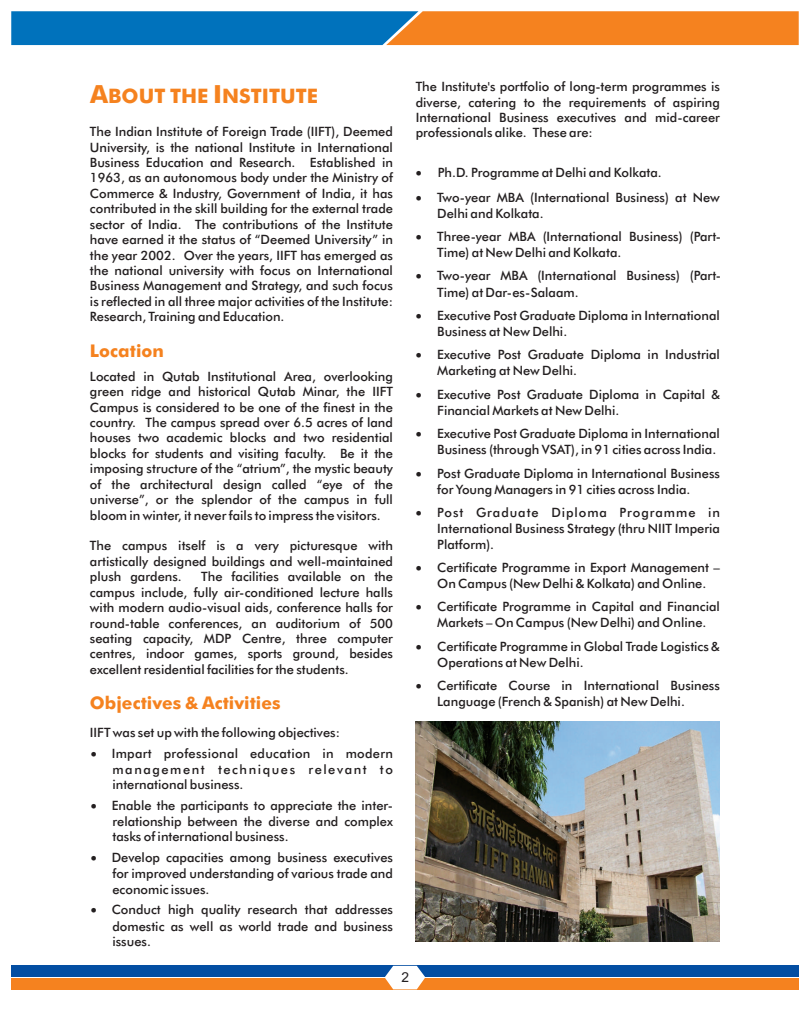
<style>
.page{position:relative;width:810px;height:1035px;background:#fff}
.page>*{position:absolute;margin:0;border:0;box-sizing:border-box;transform-origin:0 0}
.t1{font:700 20px "Futura BT";color:#f5821f}
.t2{font:700 17.5px "Futura BT";color:#f5821f}
.t3{font:13.75px "Arial";color:#231f20}
.t4{font:500 12.88px/15.4px "Futura BT";color:#231f20}
.s1{font-size:25px}
</style>
<div class="page">
<svg style="left:11px;top:11px;width:788px;height:34px;background:#7c7b6e"></svg>
<div style="left:11px;top:965px;width:788px;height:11px;background:#034ea2"></div>
<div style="left:11px;top:979px;width:788px;height:11px;background:#f5821f"></div>
<svg style="left:385px;top:966px;width:40px;height:23px"></svg>
<img style="left:416px;top:721px;width:304px;height:220px">
<h1 class="t1" style="left:90px;top:88px;width:230px"><span class="s1">A</span>BOUT THE <span class="s1">I</span>NSTITUTE</h1>
<p class="t4" style="left:90px;top:125px;width:305px;text-align:justify">The Indian Institute of Foreign Trade (IIFT), Deemed University, is the national Institute in International Business Education and Research. Established in 1963, as an autonomous body under the Ministry of Commerce &amp; Industry, Government of India, it has contributed in the skill building for the external trade sector of India. The contributions of the Institute have earned it the status of “Deemed University” in the year 2002. Over the years, IIFT has emerged as the national university with focus on International Business Management and Strategy, and such focus is reflected in all three major activities of the Institute:<br>Research, Training and Education.</p>
<h2 class="t2" style="left:90px;top:343px;width:75px">Location</h2>
<p class="t4" style="left:90px;top:370px;width:305px;text-align:justify">Located in Qutab Institutional Area, overlooking green ridge and historical Qutab Minar, the IIFT Campus is considered to be one of the finest in the country. The campus spread over 6.5 acres of land houses two academic blocks and two residential blocks for students and visiting faculty. Be it the imposing structure of the “atrium”, the mystic beauty of the architectural design called “eye of the universe”, or the splendor of the campus in full bloom in winter, it never fails to impress the visitors.</p>
<p class="t4" style="left:90px;top:539px;width:305px;text-align:justify">The campus itself is a very picturesque with artistically designed buildings and well-maintained plush gardens.</p>
<p class="t4" style="left:90px;top:570px;width:305px;text-align:justify;text-indent:111px">The facilities available on the campus include, fully air-conditioned lecture halls with modern audio-visual aids, conference halls for round-table conferences, an auditorium of 500 seating capacity, MDP Centre, three computer centres, indoor games, sports ground, besides excellent residential facilities for the students.</p>
<h2 class="t2" style="left:90px;top:695px;width:192px">Objectives &amp; Activities</h2>
<p class="t4" style="left:90px;top:726px;width:251px">IIFT was set up with the following objectives:</p>
<p class="t4" style="left:112px;top:746px;width:282px;line-height:15.8px;text-align:justify;text-indent:-22px">• Impart professional education in modern management techniques relevant to international business.</p>
<p class="t4" style="left:112px;top:799px;width:282px;line-height:15.8px;text-align:justify;text-indent:-22px">• Enable the participants to appreciate the inter&shy;relationship between the diverse and complex tasks of international business.</p>
<p class="t4" style="left:112px;top:851px;width:282px;line-height:15.8px;text-align:justify;text-indent:-22px">• Develop capacities among business executives for improved understanding of various trade and economic issues.</p>
<p class="t4" style="left:112px;top:903px;width:282px;line-height:15.8px;text-align:justify;text-indent:-22px">• Conduct high quality research that addresses domestic as well as world trade and business issues.</p>
<p class="t4" style="left:416px;top:80px;width:306px;text-align:justify">The Institute's portfolio of long-term programmes is diverse, catering to the requirements of aspiring International Business executives and mid-career professionals alike. These are:</p>
<p class="t4" style="left:416px;top:166px;width:248px">• Ph.D. Programme at Delhi and Kolkata.</p>
<p class="t4" style="left:437px;top:190px;width:284px;line-height:16.1px;text-indent:-22px">• Two-year MBA (International Business) at New<br>Delhi and Kolkata.</p>
<p class="t4" style="left:437px;top:230px;width:285px;line-height:16.1px;text-indent:-22px">• Three-year MBA (International Business) (Part-<br>Time) at New Delhi and Kolkata.</p>
<p class="t4" style="left:437px;top:269px;width:285px;line-height:16.1px;text-indent:-22px">• Two-year MBA (International Business) (Part-<br>Time) at Dar-es-Salaam.</p>
<p class="t4" style="left:437px;top:308px;width:284px;line-height:16.1px;text-indent:-22px">• Executive Post Graduate Diploma in International<br>Business at New Delhi.</p>
<p class="t4" style="left:437px;top:348px;width:284px;line-height:16.1px;text-indent:-22px">• Executive Post Graduate Diploma in Industrial<br>Marketing at New Delhi.</p>
<p class="t4" style="left:437px;top:387px;width:284px;line-height:16.1px;text-indent:-22px">• Executive Post Graduate Diploma in Capital &amp;<br>Financial Markets at New Delhi.</p>
<p class="t4" style="left:416px;top:427px;width:306px;line-height:16.1px;text-align:right">• Executive Post Graduate Diploma in International<br>Business (through VSAT), in 91 cities across India.</p>
<p class="t4" style="left:437px;top:466px;width:284px;line-height:16.1px;text-indent:-22px">• Post Graduate Diploma in International Business for Young Managers in 91 cities across India.</p>
<p class="t4" style="left:437px;top:506px;width:284px;line-height:15.8px;text-align:justify;text-indent:-22px">• Post Graduate Diploma Programme in International Business Strategy (thru NIIT Imperia Platform).</p>
<p class="t4" style="left:437px;top:560px;width:284px;line-height:16.1px;text-indent:-22px">• Certificate Programme in Export Management –<br>On Campus (New Delhi &amp; Kolkata) and Online.</p>
<p class="t4" style="left:437px;top:600px;width:284px;line-height:16.1px;text-indent:-22px">• Certificate Programme in Capital and Financial<br>Markets – On Campus (New Delhi) and Online.</p>
<p class="t4" style="left:437px;top:639px;width:284px;line-height:16.1px;text-indent:-22px">• Certificate Programme in Global Trade Logistics &amp;<br>Operations at New Delhi.</p>
<p class="t4" style="left:437px;top:679px;width:284px;line-height:16.1px;text-indent:-22px">• Certificate Course in International Business<br>Language (French &amp; Spanish) at New Delhi.</p>
<p class="t3" style="left:401px;top:972px;width:9px">2</p>
</div>
